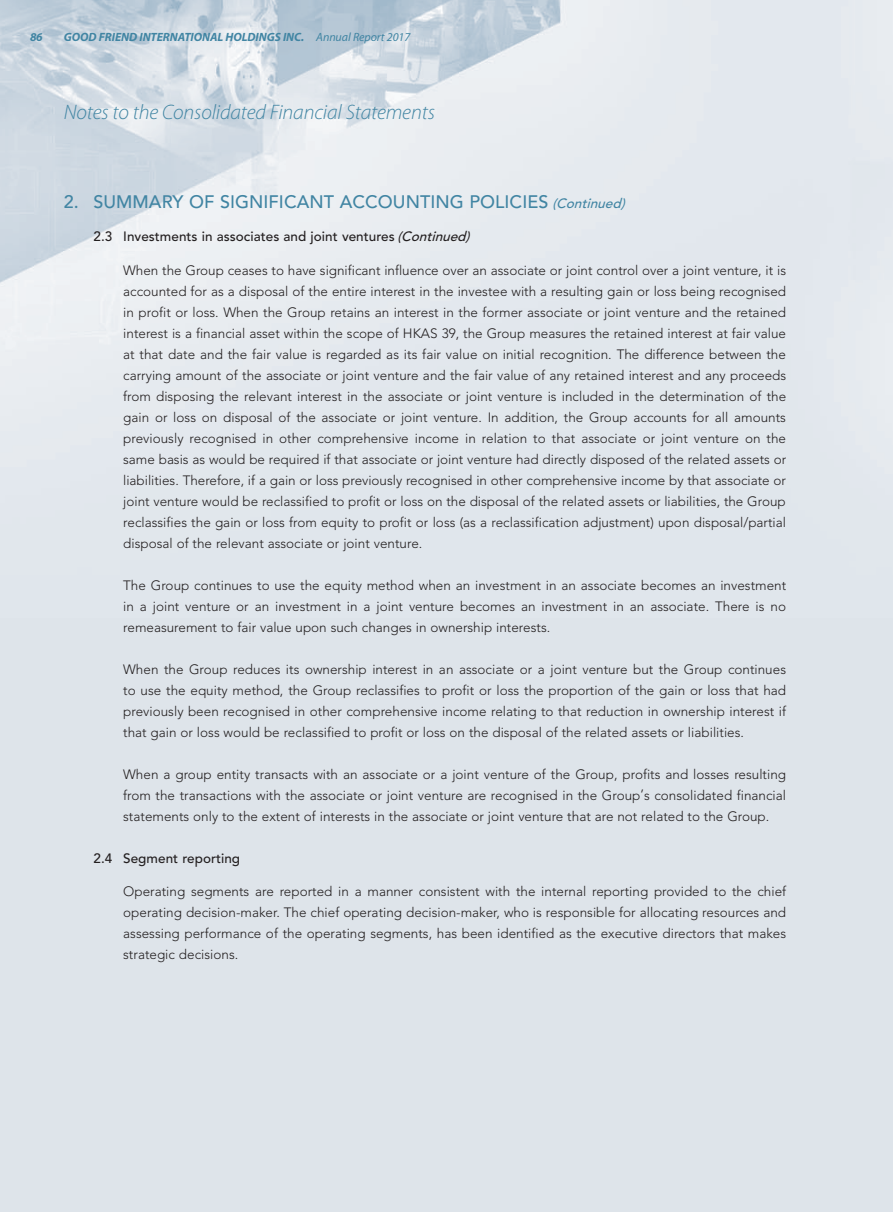
<style>
.page{position:relative;width:893px;height:1212px;background:#fff}
.page>*{position:absolute;margin:0;border:0;box-sizing:border-box;transform-origin:0 0}
.t1{font:italic 300 21px "Myriad Pro";letter-spacing:-.005em;color:#4185a3}
.t2{font:500 18px "Avenir LT Std";letter-spacing:.005em;color:#4185a3}
.t3{font:300 13.5px/21px "Avenir LT Std";color:#231f20;text-align:justify}
.t4{font:500 13.5px "Avenir LT Std";letter-spacing:.005em;color:#231f20}
.t5{font:italic 700 12px "Myriad Pro";letter-spacing:-.005em;color:#4185a3}
.s1{font-weight:400}
.s2{font-style:italic;font-size:13.5px}
.s3{font-style:italic}
</style>
<div class="page">
<p class="t5" style="left:30px;top:32px;width:14px">86</p>
<p class="t5" style="left:64px;top:32px;width:348px">GOOD FRIEND INTERNATIONAL HOLDINGS INC. <span class="s1">Annual Report 2017</span></p>
<h1 class="t1" style="left:64px;top:104px;width:373px">Notes to the Consolidated Financial Statements</h1>
<h2 class="t2" style="left:64px;top:194px;width:566px">2. SUMMARY OF SIGNIFICANT ACCOUNTING POLICIES <span class="s2">(Continued)</span></h2>
<p class="t4" style="left:93px;top:231px;width:381px">2.3 Investments in associates and joint ventures <span class="s3">(Continued)</span></p>
<p class="t3" style="left:123px;top:261px;width:664px">When the Group ceases to have significant influence over an associate or joint control over a joint venture, it is accounted for as a disposal of the entire interest in the investee with a resulting gain or loss being recognised in profit or loss. When the Group retains an interest in the former associate or joint venture and the retained interest is a financial asset within the scope of HKAS 39, the Group measures the retained interest at fair value at that date and the fair value is regarded as its fair value on initial recognition. The difference between the carrying amount of the associate or joint venture and the fair value of any retained interest and any proceeds from disposing the relevant interest in the associate or joint venture is included in the determination of the gain or loss on disposal of the associate or joint venture. In addition, the Group accounts for all amounts previously recognised in other comprehensive income in relation to that associate or joint venture on the same basis as would be required if that associate or joint venture had directly disposed of the related assets or liabilities. Therefore, if a gain or loss previously recognised in other comprehensive income by that associate or joint venture would be reclassified to profit or loss on the disposal of the related assets or liabilities, the Group reclassifies the gain or loss from equity to profit or loss (as a reclassification adjustment) upon disposal/partial disposal of the relevant associate or joint venture.</p>
<p class="t3" style="left:123px;top:576px;width:664px">The Group continues to use the equity method when an investment in an associate becomes an investment in a joint venture or an investment in a joint venture becomes an investment in an associate. There is no remeasurement to fair value upon such changes in ownership interests.</p>
<p class="t3" style="left:123px;top:660px;width:664px">When the Group reduces its ownership interest in an associate or a joint venture but the Group continues to use the equity method, the Group reclassifies to profit or loss the proportion of the gain or loss that had previously been recognised in other comprehensive income relating to that reduction in ownership interest if that gain or loss would be reclassified to profit or loss on the disposal of the related assets or liabilities.</p>
<p class="t3" style="left:123px;top:765px;width:664px">When a group entity transacts with an associate or a joint venture of the Group, profits and losses resulting from the transactions with the associate or joint venture are recognised in the Group’s consolidated financial statements only to the extent of interests in the associate or joint venture that are not related to the Group.</p>
<p class="t4" style="left:93px;top:852px;width:148px">2.4 Segment reporting</p>
<p class="t3" style="left:123px;top:882px;width:664px">Operating segments are reported in a manner consistent with the internal reporting provided to the chief operating decision-maker. The chief operating decision-maker, who is responsible for allocating resources and assessing performance of the operating segments, has been identified as the executive directors that makes strategic decisions.</p>
</div>
